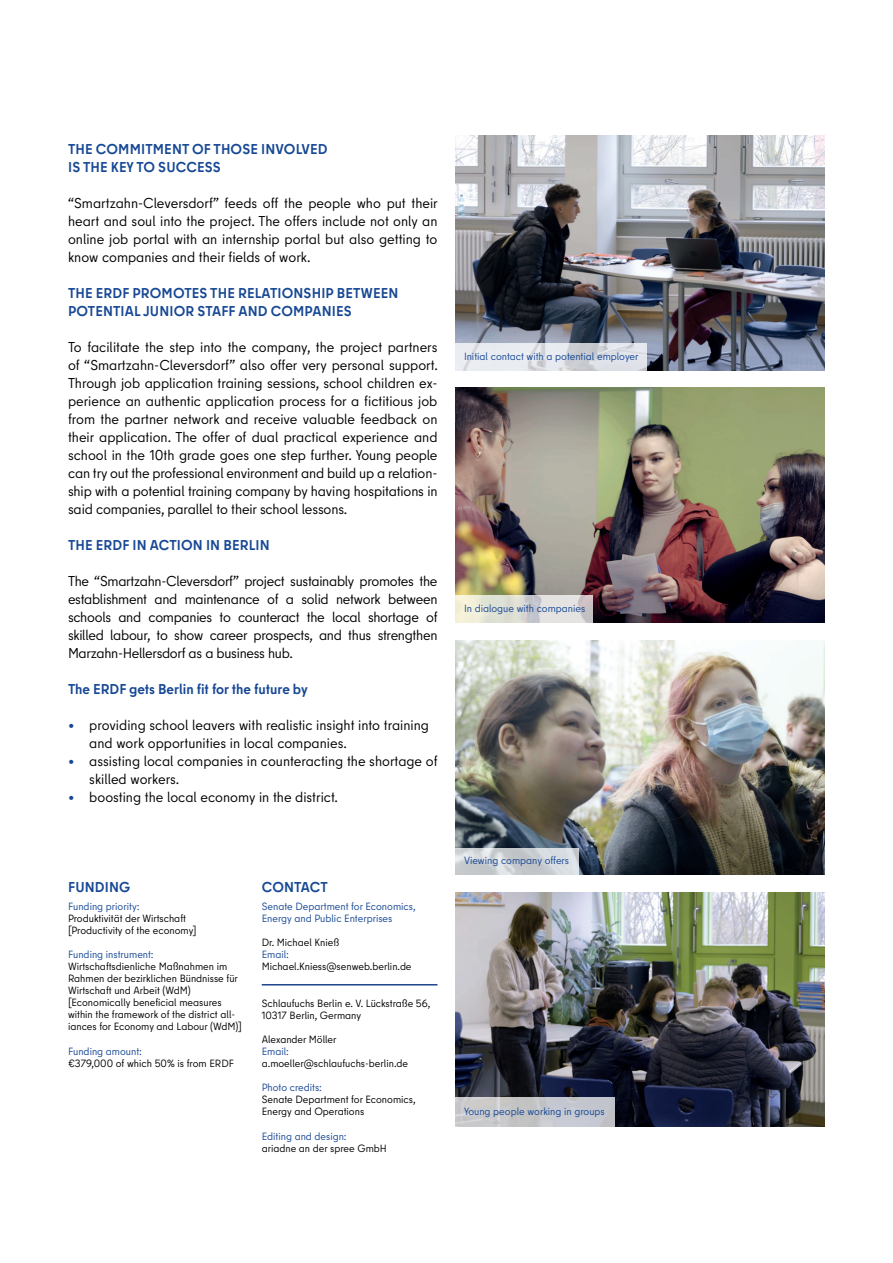
<style>
.page{position:relative;width:893px;height:1263px;background:#fff}
.page>*{position:absolute;margin:0;border:0;box-sizing:border-box;transform-origin:0 0}
.t1{font:14.25px/18px "Berlin Type";color:#000001;text-align:justify}
.t2{font:700 14.25px/18px "Berlin Type";letter-spacing:.01em;color:#174895}
.t3{font:10.5px/12px "Berlin Type";color:#000001}
.t4{font:10.5px/12px "Berlin Type";color:#174895}
.s1{color:#174895}
</style>
<div class="page">
<img style="left:455px;top:892px;width:370px;height:235px">
<img style="left:455px;top:640px;width:370px;height:235px">
<img style="left:455px;top:388px;width:370px;height:234px">
<img style="left:455px;top:136px;width:370px;height:234px">
<hr style="left:262px;top:984px;width:175px;height:1px;background:#1c448b">
<div style="left:455px;top:1097px;width:160px;height:31px;background:linear-gradient(to right,#cbcaca,#c2c4ce)"></div>
<svg style="left:455px;top:848px;width:124px;height:27px;background:#ced3d6"></svg>
<svg style="left:455px;top:595px;width:138px;height:27px;background:#dfded6"></svg>
<svg style="left:455px;top:343px;width:192px;height:27px;background:#dfe1e7"></svg>
<p class="t2" style="left:68px;top:140px;width:261px">THE COMMITMENT OF THOSE INVOLVED<br>IS THE KEY TO SUCCESS</p>
<p class="t1" style="left:68px;top:194px;width:371px">“Smartzahn-Cleversdorf” feeds off the people who put their heart and soul into the project. The offers include not only an online job portal with an internship portal but also getting to know companies and their fields of work.</p>
<p class="t2" style="left:68px;top:284px;width:332px">THE ERDF PROMOTES THE RELATIONSHIP BETWEEN<br>POTENTIAL JUNIOR STAFF AND COMPANIES</p>
<p class="t1" style="left:68px;top:338px;width:371px">To facilitate the step into the company, the project partners of “Smartzahn-Cleversdorf” also offer very personal support.<br>Through job application training sessions, school children ex&shy;perience an authentic application process for a fictitious job from the partner network and receive valuable feedback on their application. The offer of dual practical experience and school in the 10th grade goes one step further. Young people can try out the professional environment and build up a relation&shy;ship with a potential training company by having hospitations in said companies, parallel to their school lessons.</p>
<p class="t2" style="left:68px;top:536px;width:203px">THE ERDF IN ACTION IN BERLIN</p>
<p class="t1" style="left:68px;top:572px;width:371px">The “Smartzahn-Cleversdorf” project sustainably promotes the establishment and maintenance of a solid network between schools and companies to counteract the local shortage of skilled labour, to show career prospects, and thus strengthen Marzahn-Hellersdorf as a business hub.</p>
<p class="t2" style="left:68px;top:680px;width:241px">The ERDF gets Berlin fit for the future by</p>
<p class="t1" style="left:89px;top:716px;width:341px;text-indent:-21px"><span class="s1">•</span> providing school leavers with realistic insight into training and work opportunities in local companies.</p>
<p class="t1" style="left:89px;top:752px;width:350px;text-indent:-21px"><span class="s1">•</span> assisting local companies in counteracting the shortage of skilled workers.</p>
<p class="t1" style="left:68px;top:788px;width:272px"><span class="s1">•</span> boosting the local economy in the district.</p>
<p class="t2" style="left:68px;top:878px;width:64px">FUNDING</p>
<p class="t4" style="left:68px;top:900px;width:73px">Funding priority:</p>
<p class="t3" style="left:68px;top:912px;width:130px">Produktivität der Wirtschaft [Productivity of the economy]</p>
<p class="t4" style="left:68px;top:949px;width:87px">Funding instrument:</p>
<p class="t3" style="left:68px;top:961px;width:175px">Wirtschaftsdienliche Maßnahmen im Rahmen der bezirklichen Bündnisse für Wirtschaft und Arbeit (WdM) [Economically beneficial measures within the framework of the district all&shy;iances for Economy and Labour (WdM)]</p>
<p class="t4" style="left:68px;top:1045px;width:75px">Funding amount:</p>
<p class="t3" style="left:68px;top:1057px;width:167px">€379,000 of which 50% is from ERDF</p>
<p class="t2" style="left:262px;top:878px;width:68px">CONTACT</p>
<p class="t4" style="left:262px;top:900px;width:155px">Senate Department for Economics,<br>Energy and Public Enterprises</p>
<p class="t3" style="left:262px;top:937px;width:79px">Dr. Michael Knieß</p>
<p class="t4" style="left:262px;top:949px;width:29px">Email:</p>
<p class="t3" style="left:262px;top:961px;width:151px">Michael.Kniess@senweb.berlin.de</p>
<p class="t3" style="left:262px;top:997px;width:170px">Schlaufuchs Berlin e. V. Lückstraße 56,<br>10317 Berlin, Germany</p>
<p class="t3" style="left:262px;top:1033px;width:76px">Alexander Möller</p>
<p class="t4" style="left:262px;top:1045px;width:29px">Email:</p>
<p class="t3" style="left:262px;top:1057px;width:148px">a.moeller@schlaufuchs-berlin.de</p>
<p class="t4" style="left:262px;top:1082px;width:62px">Photo credits:</p>
<p class="t3" style="left:262px;top:1094px;width:155px">Senate Department for Economics,<br>Energy and Operations</p>
<p class="t4" style="left:262px;top:1130px;width:86px">Editing and design:</p>
<p class="t3" style="left:262px;top:1142px;width:126px">ariadne an der spree GmbH</p>
<p class="t4" style="left:464px;top:351px;width:176px">Initial contact with a potential employer</p>
<p class="t4" style="left:464px;top:603px;width:123px">In dialogue with companies</p>
<p class="t4" style="left:464px;top:855px;width:107px">Viewing company offers</p>
<p class="t4" style="left:464px;top:1106px;width:142px">Young people working in groups</p>
</div>
